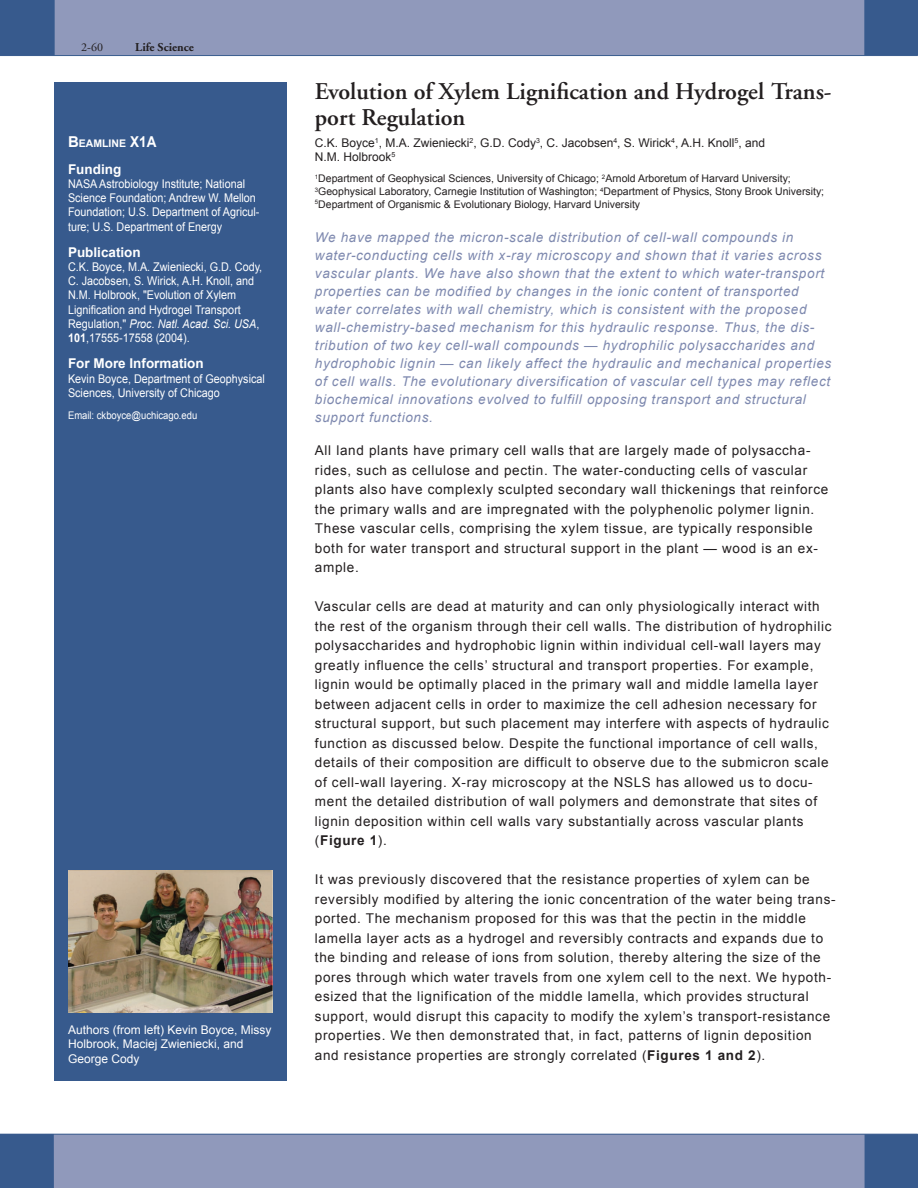
<style>
.page{position:relative;width:918px;height:1188px;background:#fff}
.page>*{position:absolute;margin:0;border:0;box-sizing:border-box;transform-origin:0 0}
.t1{font:600 24px/25.5px "Adobe Garamond";color:#231f20}
.t2{font:13.5px/19.5px "Arial";letter-spacing:.05em;color:#231f20}
.t3{font:italic 13.5px/18px "Arial";letter-spacing:.05em;color:#7e89af}
.t4{font:700 13.5px "Arial";color:#fff}
.t5{font:12px/14.2px "Arial";color:#fff;scale:.9 1}
.t6{font:12px/13.5px "Arial";color:#231f20}
.t7{font:12px/14.2px "Arial";color:#fff}
.t8{font:700 12px "Adobe Garamond";color:#231f20}
.t9{font:12px "Adobe Garamond";color:#231f20}
.t10{font:10.5px/12.8px "Arial";color:#231f20}
.t11{font:10.5px "Arial";color:#fff;scale:.9 1}
.t12{font:700 10.5px "Arial";color:#fff}
.s1{font-size:15px}
.s2{font-style:italic}
.s3{font-weight:700}
</style>
<div class="page">
<div style="left:0;top:1134px;width:918px;height:54px;background:#9099bb"></div>
<div style="left:0;top:0;width:918px;height:55px;background:#9099bb"></div>
<hr style="left:0;top:1134px;width:918px;height:1px;background:#375a8d">
<div style="left:0;top:0;width:55px;height:56px;background:#375a8d"></div>
<hr style="left:0;top:55px;width:918px;height:1px;background:#375a8d">
<div style="left:0;top:1134px;width:54px;height:54px;background:#375a8d"></div>
<div style="left:54px;top:82px;width:232px;height:999px;background:#375a8d"></div>
<div style="left:864px;top:0;width:54px;height:55px;background:#375a8d"></div>
<div style="left:865px;top:1134px;width:53px;height:54px;background:#375a8d"></div>
<img style="left:69px;top:871px;width:204px;height:142px">
<p class="t9" style="left:81px;top:41px;width:23px">2-60</p>
<p class="t8" style="left:135px;top:40px;width:60px">Life Science</p>
<p class="t12" style="left:68px;top:137px;width:90px"><span class="s1">B</span>EAMLINE <span class="s1">X1A</span></p>
<p class="t4" style="left:68px;top:160px;width:55px">Funding</p>
<p class="t5" style="left:68px;top:177px;width:214px">NASA Astrobiology Institute; National Science Foundation; Andrew W. Mellon Foundation; U.S. Department of Agricul&shy;ture; U.S. Department of Energy</p>
<p class="t4" style="left:68px;top:243px;width:74px">Publication</p>
<p class="t5" style="left:68px;top:260px;width:217px">C.K. Boyce, M.A. Zwieniecki, G.D. Cody, C. Jacobsen, S. Wirick, A.H. Knoll, and N.M. Holbrook, "Evolution of Xylem Lignification and Hydrogel Transport Regulation," <span class="s2">Proc. Natl. Acad. Sci. USA</span>, <span class="s3">101</span>,17555-17558 (2004).</p>
<p class="t4" style="left:68px;top:355px;width:137px">For More Information</p>
<p class="t5" style="left:68px;top:371px;width:220px">Kevin Boyce, Department of Geophysical<br>Sciences, University of Chicago</p>
<p class="t11" style="left:68px;top:409px;width:145px">Email: ckboyce@uchicago.edu</p>
<p class="t7" style="left:68px;top:1023px;width:205px">Authors (from left) Kevin Boyce, Missy<br>Holbrook, Maciej Zwieniecki, and<br>George Cody</p>
<h1 class="t1" style="left:315px;top:79px;width:518px">Evolution of Xylem Lignification and Hydrogel Trans&shy;port Regulation</h1>
<p class="t6" style="left:315px;top:136px;width:452px">C.K. Boyce<sup>1</sup>, M.A. Zwieniecki<sup>2</sup>, G.D. Cody<sup>3</sup>, C. Jacobsen<sup>4</sup>, S. Wirick<sup>4</sup>, A.H. Knoll<sup>5</sup>, and<br>N.M. Holbrook<sup>5</sup></p>
<p class="t10" style="left:315px;top:172px;width:511px"><sup>1</sup>Department of Geophysical Sciences, University of Chicago; <sup>2</sup>Arnold Arboretum of Harvard University;<br><sup>3</sup>Geophysical Laboratory, Carnegie Institution of Washington; <sup>4</sup>Department of Physics, Stony Brook University;<br><sup>5</sup>Department of Organismic &amp; Evolutionary Biology, Harvard University</p>
<p class="t3" style="left:315px;top:228px;width:518px">We have mapped the micron-scale distribution of cell-wall compounds in water-conducting cells with x-ray microscopy and shown that it varies across vascular plants. We have also shown that the extent to which water-transport properties can be modified by changes in the ionic content of transported water correlates with wall chemistry, which is consistent with the proposed wall-chemistry-based mechanism for this hydraulic response. Thus, the dis&shy;tribution of two key cell-wall compounds — hydrophilic polysaccharides and hydrophobic lignin — can likely affect the hydraulic and mechanical properties of cell walls. The evolutionary diversification of vascular cell types may reflect biochemical innovations evolved to fulfill opposing transport and structural support functions.</p>
<p class="t2" style="left:315px;top:441px;width:515px">All land plants have primary cell walls that are largely made of polysaccha&shy;rides, such as cellulose and pectin. The water-conducting cells of vascular plants also have complexly sculpted secondary wall thickenings that reinforce the primary walls and are impregnated with the polyphenolic polymer lignin.<br>These vascular cells, comprising the xylem tissue, are typically responsible both for water transport and structural support in the plant — wood is an ex&shy;ample.</p>
<p class="t2" style="left:315px;top:597px;width:518px">Vascular cells are dead at maturity and can only physiologically interact with the rest of the organism through their cell walls. The distribution of hydrophilic polysaccharides and hydrophobic lignin within individual cell-wall layers may greatly influence the cells’ structural and transport properties. For example, lignin would be optimally placed in the primary wall and middle lamella layer between adjacent cells in order to maximize the cell adhesion necessary for structural support, but such placement may interfere with aspects of hydraulic function as discussed below. Despite the functional importance of cell walls, details of their composition are difficult to observe due to the submicron scale of cell-wall layering. X-ray microscopy at the NSLS has allowed us to docu&shy;ment the detailed distribution of wall polymers and demonstrate that sites of lignin deposition within cell walls vary substantially across vascular plants (<span class="s3">Figure 1</span>).</p>
<p class="t2" style="left:315px;top:870px;width:522px">It was previously discovered that the resistance properties of xylem can be reversibly modified by altering the ionic concentration of the water being trans&shy;ported. The mechanism proposed for this was that the pectin in the middle lamella layer acts as a hydrogel and reversibly contracts and expands due to the binding and release of ions from solution, thereby altering the size of the pores through which water travels from one xylem cell to the next. We hypoth&shy;esized that the lignification of the middle lamella, which provides structural support, would disrupt this capacity to modify the xylem’s transport-resistance properties. We then demonstrated that, in fact, patterns of lignin deposition and resistance properties are strongly correlated (<span class="s3">Figures 1 and 2</span>).</p>
</div>
